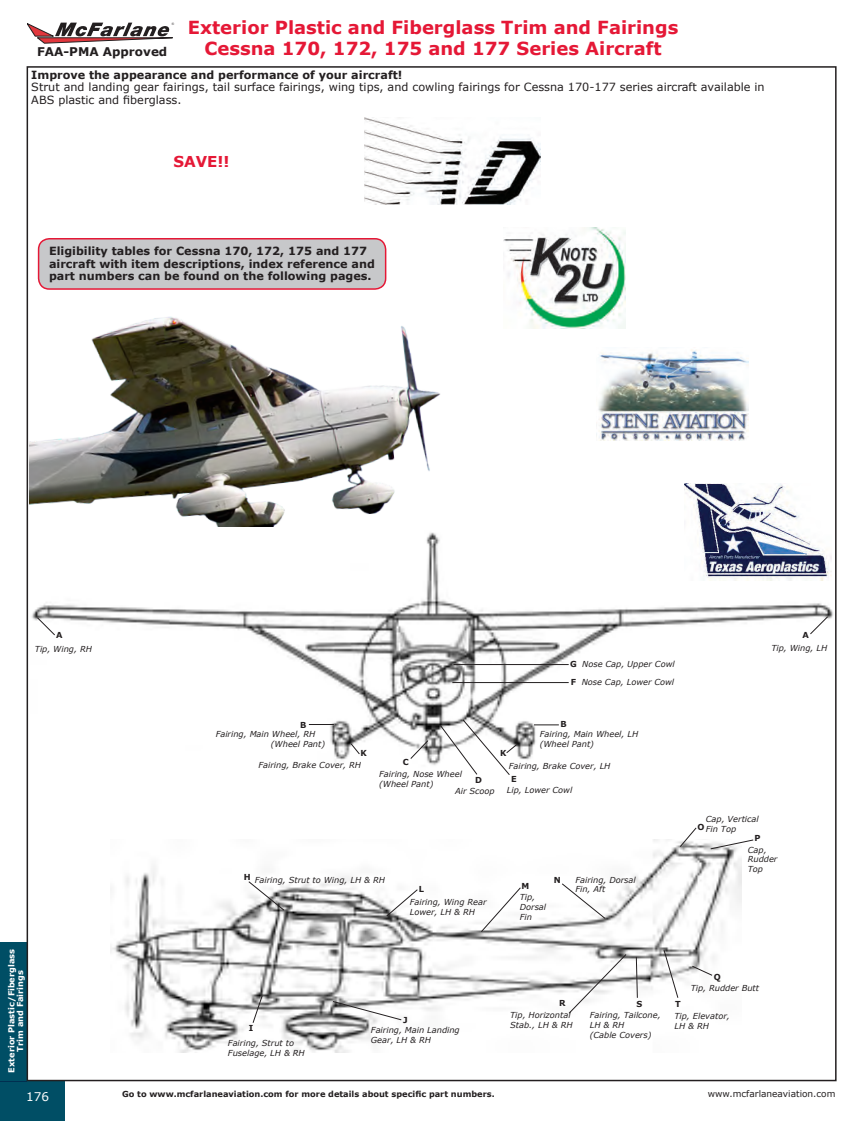
<style>
.page{position:relative;width:864px;height:1121px;background:#fff}
.page>*{position:absolute;margin:0;border:0;box-sizing:border-box;transform-origin:0 0}
.t1{font:700 18px/21px "Verdana";color:#e51836;text-align:center}
.t2{font:700 15px "Verdana";color:#e51836}
.t3{font:700 12px "Verdana";color:#231f20}
.t4{font:12px "Verdana";color:#fff}
.t5{font:11.25px/12.8px "Verdana";color:#231f20}
.t6{font:700 11.25px/12.8px "Verdana";color:#231f20}
.t7{font:9px "Verdana";color:#231f20}
.t8{font:italic 8.25px/9.9px "Verdana";color:#231f20}
.t9{font:700 8.25px "Verdana";color:#231f20}
.t10{font:700 8.25px/8.7px "Verdana";color:#fff;text-align:center}
.t11{font:900 8.1px "Arial";color:#231f20;scale:.91 1}
.s1{font-weight:700}
</style>
<div class="page">
<div style="left:0;top:941px;width:27px;height:140px;background:#004e65"></div>
<div style="left:0;top:1081px;width:64px;height:39px;background:#004e65"></div>
<img style="left:26px;top:285px;width:414px;height:282px">
<div style="left:18px;top:437px;width:10px;height:67px;background:#fff"></div>
<div style="left:39px;top:239px;width:347px;height:50px;background:#c7c8ca;border-radius:11px"></div>
<div style="left:38px;top:238px;width:348px;height:52px;border:2px solid #e51836;border-radius:11px"></div>
<img style="left:503px;top:228px;width:123px;height:101px">
<img style="left:596px;top:349px;width:153px;height:92px">
<img style="left:110px;top:840px;width:632px;height:213px">
<img style="left:30px;top:527px;width:804px;height:238px">
<svg style="left:309px;top:724px;width:25px;height:1px"></svg>
<svg style="left:350px;top:742px;width:10px;height:13px"></svg>
<svg style="left:410px;top:739px;width:19px;height:20px"></svg>
<svg style="left:710px;top:839px;width:44px;height:10px"></svg>
<svg style="left:636px;top:956px;width:2px;height:42px"></svg>
<svg style="left:663px;top:949px;width:16px;height:49px"></svg>
<svg style="left:568px;top:953px;width:59px;height:61px"></svg>
<svg style="left:691px;top:965px;width:22px;height:11px"></svg>
<svg style="left:561px;top:882px;width:45px;height:37px"></svg>
<svg style="left:386px;top:888px;width:32px;height:29px"></svg>
<svg style="left:252px;top:995px;width:11px;height:28px"></svg>
<svg style="left:332px;top:1000px;width:70px;height:20px"></svg>
<svg style="left:809px;top:615px;width:20px;height:20px"></svg>
<svg style="left:36px;top:616px;width:20px;height:20px"></svg>
<hr style="left:453px;top:664px;width:116px;height:1px;background:#231f20">
<hr style="left:452px;top:682px;width:117px;height:1px;background:#231f20">
<svg style="left:534px;top:724px;width:25px;height:1px"></svg>
<svg style="left:439px;top:718px;width:79px;height:57px"></svg>
<svg style="left:248px;top:880px;width:37px;height:31px"></svg>
<svg style="left:480px;top:886px;width:41px;height:46px"></svg>
<svg style="left:679px;top:827px;width:18px;height:20px"></svg>
<img style="left:365px;top:118px;width:175px;height:86px">
<img style="left:685px;top:483px;width:146px;height:97px">
<svg style="left:27px;top:22px;width:146px;height:21px"></svg>
<h3 class="t3" style="left:37px;top:44px;width:132px">FAA-PMA Approved</h3>
<p class="t11" style="left:50px;top:49px;width:130px">McFarlane Aviation Products</p>
<p class="t1" style="left:188px;top:17px;width:492px">Exterior Plastic and Fiberglass Trim and Fairings<br>Cessna 170, 172, 175 and 177 Series Aircraft</p>
<p class="t5" style="left:31px;top:68px;width:735px"><span class="s1">Improve the appearance and performance of your aircraft!<br></span>Strut and landing gear fairings, tail surface fairings, wing tips, and cowling fairings for Cessna 170-177 series aircraft available in<br>ABS plastic and fiberglass.</p>
<p class="t2" style="left:173px;top:150px;width:58px">SAVE!!</p>
<p class="t6" style="left:49px;top:244px;width:327px">Eligibility tables for Cessna 170, 172, 175 and 177 aircraft with item descriptions, index reference and part numbers can be found on the following pages.</p>
<p class="t9" style="left:56px;top:629px;width:8px">A</p>
<p class="t9" style="left:803px;top:629px;width:8px">A</p>
<p class="t8" style="left:35px;top:643px;width:59px">Tip, Wing, RH</p>
<p class="t8" style="left:771px;top:642px;width:57px">Tip, Wing, LH</p>
<p class="t9" style="left:570px;top:658px;width:8px">G</p>
<p class="t8" style="left:582px;top:659px;width:94px">Nose Cap, Upper Cowl</p>
<p class="t9" style="left:571px;top:676px;width:7px">F</p>
<p class="t8" style="left:582px;top:677px;width:94px">Nose Cap, Lower Cowl</p>
<p class="t9" style="left:300px;top:719px;width:8px">B</p>
<p class="t9" style="left:561px;top:718px;width:8px">B</p>
<p class="t10" style="left:7px;top:1072px;width:125px;rotate:-90deg">Exterior Plastic/Fiberglass<br>Trim and Fairings</p>
<h3 class="t4" style="left:26px;top:1088px;width:24px">176</h3>
<p class="t8" style="left:216px;top:729px;width:101px">Fairing, Main Wheel, RH</p>
<p class="t8" style="left:271px;top:739px;width:56px">(Wheel Pant)</p>
<p class="t8" style="left:258px;top:760px;width:104px">Fairing, Brake Cover, RH</p>
<p class="t8" style="left:509px;top:760px;width:103px">Fairing, Brake Cover, LH</p>
<p class="t8" style="left:379px;top:769px;width:84px">Fairing, Nose Wheel (Wheel Pant)</p>
<p class="t8" style="left:540px;top:729px;width:100px">Fairing, Main Wheel, LH</p>
<p class="t8" style="left:540px;top:739px;width:56px">(Wheel Pant)</p>
<p class="t9" style="left:360px;top:747px;width:8px">K</p>
<p class="t9" style="left:500px;top:747px;width:8px">K</p>
<p class="t9" style="left:475px;top:773px;width:8px">D</p>
<p class="t9" style="left:403px;top:756px;width:7px">C</p>
<p class="t9" style="left:511px;top:773px;width:7px">E</p>
<p class="t8" style="left:455px;top:785px;width:41px">Air Scoop</p>
<p class="t8" style="left:507px;top:784px;width:67px">Lip, Lower Cowl</p>
<p class="t9" style="left:244px;top:871px;width:8px">H</p>
<p class="t8" style="left:255px;top:875px;width:132px">Fairing, Strut to Wing, LH &amp; RH</p>
<p class="t9" style="left:419px;top:883px;width:7px">L</p>
<p class="t8" style="left:410px;top:896px;width:78px">Fairing, Wing Rear<br>Lower, LH &amp; RH</p>
<p class="t9" style="left:521px;top:880px;width:9px">M</p>
<p class="t8" style="left:520px;top:892px;width:28px">Tip,<br>Dorsal<br>Fin</p>
<p class="t9" style="left:554px;top:873px;width:8px">N</p>
<p class="t8" style="left:575px;top:874px;width:62px">Fairing, Dorsal<br>Fin, Aft</p>
<p class="t8" style="left:706px;top:814px;width:54px">Cap, Vertical<br>Fin Top</p>
<p class="t8" style="left:748px;top:844px;width:31px">Cap,<br>Rudder<br>Top</p>
<p class="t9" style="left:697px;top:820px;width:9px">O</p>
<p class="t9" style="left:754px;top:832px;width:8px">P</p>
<p class="t9" style="left:559px;top:997px;width:8px">R</p>
<p class="t9" style="left:675px;top:998px;width:7px">T</p>
<p class="t9" style="left:636px;top:998px;width:7px">S</p>
<p class="t9" style="left:714px;top:971px;width:9px">Q</p>
<p class="t8" style="left:691px;top:983px;width:70px">Tip, Rudder Butt</p>
<p class="t9" style="left:249px;top:1022px;width:6px">I</p>
<p class="t8" style="left:228px;top:1037px;width:78px">Fairing, Strut to<br>Fuselage, LH &amp; RH</p>
<p class="t9" style="left:403px;top:1014px;width:6px">J</p>
<p class="t8" style="left:371px;top:1025px;width:90px">Fairing, Main Landing<br>Gear, LH &amp; RH</p>
<p class="t9" style="left:122px;top:1087px;width:374px">Go to www.mcfarlaneaviation.com for more details about specific part numbers.</p>
<p class="t8" style="left:510px;top:1010px;width:64px">Tip, Horizontal<br>Stab., LH &amp; RH</p>
<p class="t8" style="left:674px;top:1010px;width:57px">Tip, Elevator,<br>LH &amp; RH</p>
<p class="t8" style="left:590px;top:1010px;width:73px">Fairing, Tailcone,</p>
<p class="t8" style="left:590px;top:1020px;width:36px">LH &amp; RH</p>
<p class="t8" style="left:590px;top:1030px;width:63px">(Cable Covers)</p>
<p class="t7" style="left:708px;top:1087px;width:129px">www.mcfarlaneaviation.com</p>
</div>
